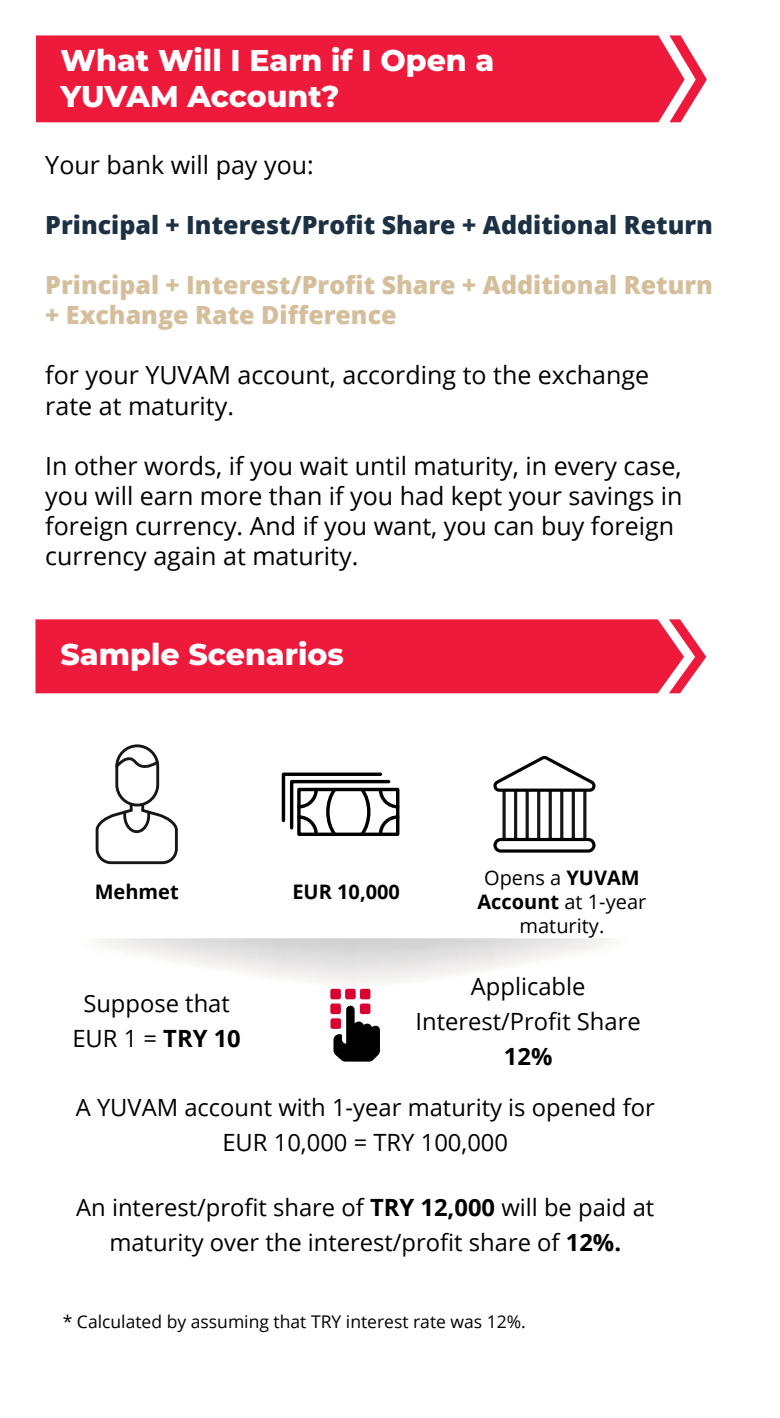
<style>
.page{position:relative;width:780px;height:1418px;background:#fff}
.page>*{position:absolute;margin:0;border:0;box-sizing:border-box;transform-origin:0 0}
.t1{font:800 30px/36px "Montserrat";color:#fff}
.t2{font:25px/30px "Open Sans";color:#000}
.t3{font:800 25px/30px "Open Sans";color:#d4be9b}
.t4{font:800 25px "Open Sans";color:#1c3144}
.t5{font:23.75px/35px "Open Sans";color:#000;text-align:center}
.t6{font:700 23.75px "Open Sans";color:#000}
.t7{font:20px/24px "Open Sans";color:#000;text-align:center}
.t8{font:700 20px "Open Sans";color:#000}
.t9{font:17.5px "Open Sans";color:#000}
.s1{font-weight:700}
</style>
<div class="page">
<div style="left:35px;top:619px;width:633px;height:74px;background:#ed1a3c"></div>
<svg style="left:668px;top:619px;width:38px;height:74px"></svg>
<div style="left:36px;top:35px;width:633px;height:87px;background:#ed1a3c"></div>
<svg style="left:669px;top:35px;width:37px;height:87px"></svg>
<div style="left:115px;top:744px;width:44px;height:62px;border:3px solid #161616;border-radius:20px"></div>
<svg style="left:96px;top:805px;width:82px;height:59px"></svg>
<svg style="left:115px;top:757px;width:45px;height:13px"></svg>
<svg style="left:282px;top:772px;width:117px;height:64px"></svg>
<div style="left:502px;top:783px;width:15px;height:63px;border:3px solid #161616;border-radius:6px"></div>
<div style="left:525px;top:783px;width:15px;height:63px;border:3px solid #161616;border-radius:6px"></div>
<div style="left:548px;top:783px;width:15px;height:63px;border:3px solid #161616;border-radius:6px"></div>
<div style="left:571px;top:783px;width:15px;height:63px;border:3px solid #161616;border-radius:6px"></div>
<svg style="left:493px;top:756px;width:102px;height:37px"></svg>
<div style="left:495px;top:839px;width:99px;height:12px;background:#fff;border-radius:6px"></div>
<div style="left:493px;top:837px;width:102px;height:15px;border:3px solid #010101;border-radius:6px"></div>
<svg style="left:330px;top:988px;width:50px;height:73px"></svg>
<p class="t1" style="left:61px;top:40px;width:435px">What Will I Earn if I Open a<br>YUVAM Account?</p>
<p class="t2" style="left:45px;top:150px;width:270px">Your bank will pay you:</p>
<p class="t4" style="left:45px;top:206px;width:669px">Principal + Interest/Profit Share + Additional Return</p>
<p class="t3" style="left:45px;top:269px;width:669px">Principal + Interest/Profit Share + Additional Return + Exchange Rate Difference</p>
<p class="t2" style="left:45px;top:360px;width:605px">for your YUVAM account, according to the exchange rate at maturity.</p>
<p class="t2" style="left:45px;top:450px;width:638px">In other words, if you wait until maturity, in every case, you will earn more than if you had kept your savings in foreign currency. And if you want, you can buy foreign currency again at maturity.</p>
<p class="t1" style="left:61px;top:634px;width:285px">Sample Scenarios</p>
<p class="t8" style="left:95px;top:877px;width:85px">Mehmet</p>
<p class="t8" style="left:292px;top:877px;width:109px">EUR 10,000</p>
<p class="t5" style="left:72px;top:984px;width:170px">Suppose that<br>EUR 1 = <span class="s1">TRY 10</span></p>
<p class="t7" style="left:477px;top:865px;width:170px">Opens a <span class="s1">YUVAM<br>Account</span> at 1-year maturity.</p>
<p class="t5" style="left:415px;top:968px;width:227px">Applicable<br>Interest/Profit Share</p>
<p class="t6" style="left:504px;top:1039px;width:50px">12%</p>
<p class="t5" style="left:76px;top:1088px;width:580px">A YUVAM account with 1-year maturity is opened for<br>EUR 10,000 = TRY 100,000</p>
<p class="t5" style="left:76px;top:1189px;width:579px">An interest/profit share of <span class="s1">TRY 12,000</span> will be paid at maturity over the interest/profit share of <span class="s1">12%.</span></p>
<p class="t9" style="left:63px;top:1309px;width:464px">* Calculated by assuming that TRY interest rate was 12%.</p>
</div>
